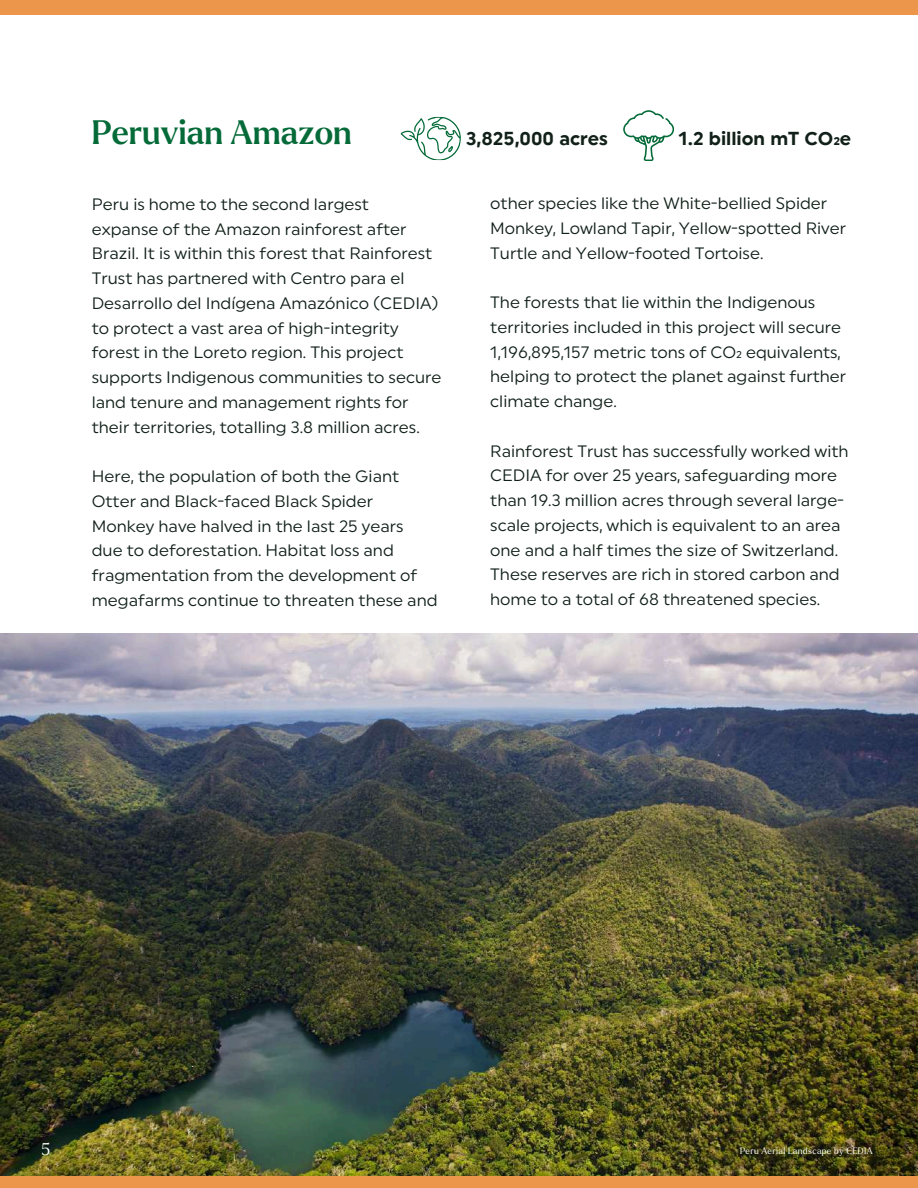
<style>
.page{position:relative;width:918px;height:1188px;background:#fff}
.page>*{position:absolute;margin:0;border:0;box-sizing:border-box;transform-origin:0 0}
.t1{font:500 33px "Larken";color:#046a38}
.t2{font:700 18.75px "Uniform";color:#112019}
.t3{font:16.5px/24.8px "Uniform";color:#112019}
.t4{font:300 16.5px "Larken";color:#fff}
.t5{font:10.5px "Montserrat";color:#fff}
.t6{font:300 9px "Larken";letter-spacing:.04em;color:#fff}
</style>
<div class="page">
<img style="left:0;top:633px;width:918px;height:543px">
<div style="left:0;top:1176px;width:918px;height:12px;background:#eb964b"></div>
<div style="left:0;top:0;width:918px;height:14px;background:#eb964b"></div>
<svg style="left:400px;top:116px;width:61px;height:45px"></svg>
<svg style="left:623px;top:110px;width:51px;height:51px"></svg>
<h1 class="t1" style="left:92px;top:118px;width:261px">Peruvian Amazon</h1>
<p class="t3" style="left:92px;top:193px;width:351px">Peru is home to the second largest<br>expanse of the Amazon rainforest after Brazil. It is within this forest that Rainforest Trust has partnered with Centro para el Desarrollo del Indígena Amazónico (CEDIA) to protect a vast area of high-integrity forest in the Loreto region. This project supports Indigenous communities to secure land tenure and management rights for their territories, totalling 3.8 million acres.</p>
<p class="t3" style="left:92px;top:466px;width:347px">Here, the population of both the Giant Otter and Black-faced Black Spider Monkey have halved in the last 25 years due to deforestation. Habitat loss and fragmentation from the development of megafarms continue to threaten these and</p>
<p class="t2" style="left:466px;top:131px;width:144px">3,825,000 acres</p>
<p class="t2" style="left:679px;top:131px;width:174px">1.2 billion mT CO₂e</p>
<p class="t3" style="left:490px;top:193px;width:357px">other species like the White-bellied Spider<br>Monkey, Lowland Tapir, Yellow-spotted River<br>Turtle and Yellow-footed Tortoise.</p>
<p class="t3" style="left:490px;top:292px;width:358px">The forests that lie within the Indigenous territories included in this project will secure 1,196,895,157 metric tons of CO₂ equivalents, helping to protect the planet against further climate change.</p>
<p class="t3" style="left:490px;top:440px;width:360px">Rainforest Trust has successfully worked with CEDIA for over 25 years, safeguarding more than 19.3 million acres through several large&shy;scale projects, which is equivalent to an area one and a half times the size of Switzerland.<br>These reserves are rich in stored carbon and home to a total of 68 threatened species.</p>
<p class="t4" style="left:41px;top:1142px;width:10px">5</p>
<p class="t5" style="left:191px;top:1056px;width:4px">.</p>
<p class="t5" style="left:191px;top:1147px;width:4px">.</p>
<p class="t6" style="left:740px;top:1147px;width:134px">Peru Aerial Landscape by CEDIA</p>
</div>
